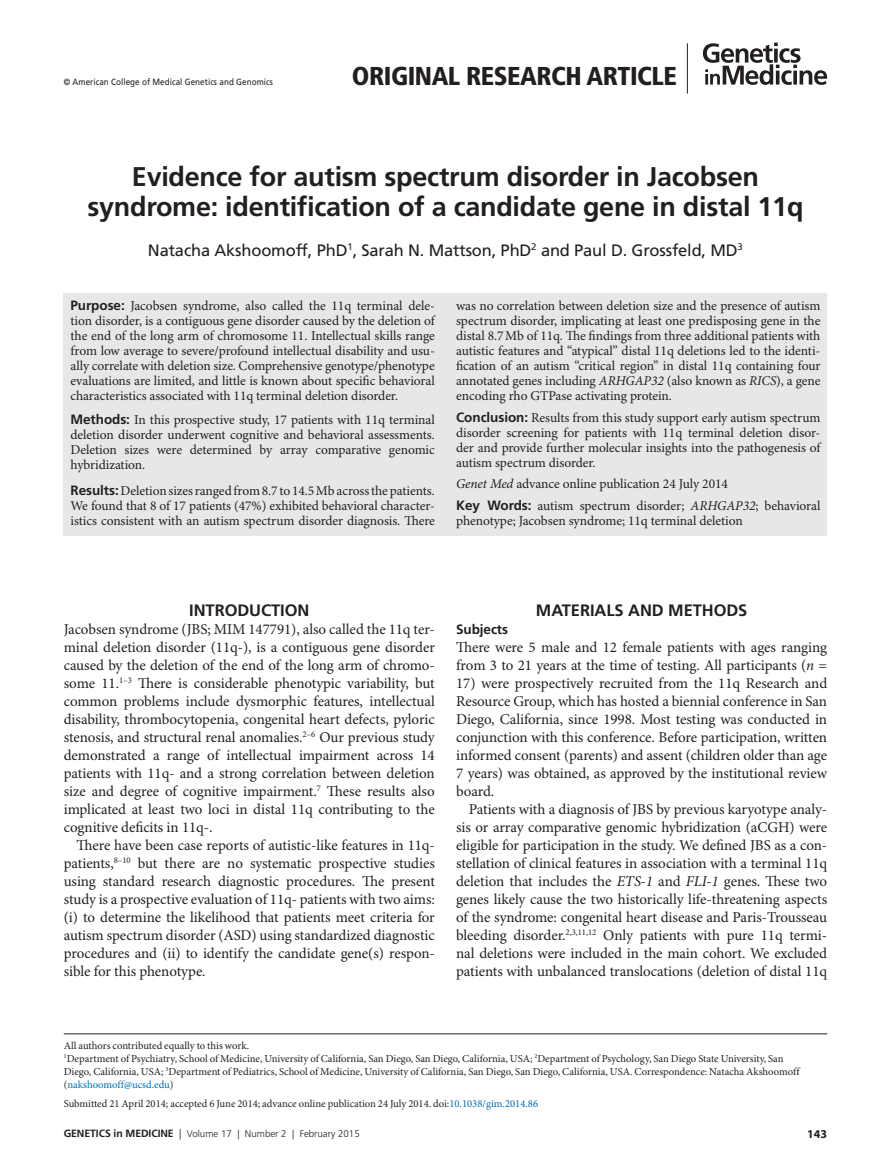
<style>
.page{position:relative;width:891px;height:1175px;background:#fff}
.page>*{position:absolute;margin:0;border:0;box-sizing:border-box;transform-origin:0 0}
.t1{font:700 27px/30px "Frutiger LT Pro";letter-spacing:-.01em;color:#231f20;text-align:center}
.t2{font:900 condensed 25.8px "Frutiger LT Pro";letter-spacing:-.02em;color:#231f20}
.t3{font:16.5px "Frutiger LT Pro";letter-spacing:-.01em;color:#231f20}
.t4{font:700 16.5px "Frutiger LT Pro";letter-spacing:-.005em;color:#231f20}
.t5{font:15px/18px "Minion Pro";letter-spacing:-.005em;color:#231f20;text-align:justify}
.t6{font:13.5px/15px "Minion Pro";letter-spacing:-.005em;color:#231f20;text-align:justify}
.t7{font:700 13.5px "Frutiger LT Pro";letter-spacing:-.005em;color:#231f20}
.t8{font:700 12px "Myriad Pro";color:#231f20}
.t9{font:10.65px/12.9px "Minion Pro";color:#231f20}
.t10{font:300 9.75px "Frutiger LT Pro";color:#231f20}
.t11{font:9px "Frutiger LT Pro";letter-spacing:.005em;color:#231f20;scale:.9 1}
.s1{font-family:"Frutiger LT Pro";font-weight:700}
.s2{font-style:italic}
.s3{color:#006cb3}
.s4{font-weight:700;font-size:10.5px}
.s5{font-size:10.5px}
</style>
<div class="page">
<hr style="left:687px;top:43px;width:1px;height:51px;background:#231f20">
<svg style="left:703px;top:43px;width:124px;height:42px"></svg>
<div style="left:64px;top:293px;width:763px;height:243px;background:#e6e7e9"></div>
<hr style="left:64px;top:1033px;width:763px;height:1px;background:#231f20">
<p class="t11" style="left:64px;top:76px;width:234px">© American College of Medical Genetics and Genomics</p>
<h2 class="t2" style="left:352px;top:60px;width:326px">ORIGINAL RESEARCH ARTICLE</h2>
<h1 class="t1" style="left:87px;top:162px;width:718px">Evidence for autism spectrum disorder in Jacobsen syndrome: identification of a candidate gene in distal 11q</h1>
<p class="t3" style="left:148px;top:240px;width:597px">Natacha Akshoomoff, PhD<sup>1</sup>, Sarah N. Mattson, PhD<sup>2</sup> and Paul D. Grossfeld, MD<sup>3</sup></p>
<p class="t6" style="left:71px;top:299px;width:366px"><span class="s1">Purpose:</span> Jacobsen syndrome, also called the 11q terminal dele&shy;tion disorder, is a contiguous gene disorder caused by the deletion of the end of the long arm of chromosome 11. Intellectual skills range from low average to severe/profound intellectual disability and usu&shy;ally correlate with deletion size. Comprehensive genotype/phenotype evaluations are limited, and little is known about specific behavioral characteristics associated with 11q terminal deletion disorder.</p>
<p class="t6" style="left:71px;top:413px;width:366px"><span class="s1">Methods:</span> In this prospective study, 17 patients with 11q terminal deletion disorder underwent cognitive and behavioral assessments.<br>Deletion sizes were determined by array comparative genomic hybridization.</p>
<p class="t6" style="left:71px;top:483px;width:366px"><span class="s1">Results:</span> Deletion sizes ranged from 8.7 to 14.5Mb across the patients.<br>We found that 8 of 17 patients (47%) exhibited behavioral character&shy;istics consistent with an autism spectrum disorder diagnosis. There</p>
<p class="t6" style="left:456px;top:299px;width:366px">was no correlation between deletion size and the presence of autism spectrum disorder, implicating at least one predisposing gene in the distal 8.7Mb of 11q. The findings from three additional patients with autistic features and “atypical” distal 11q deletions led to the identi&shy;fication of an autism “critical region” in distal 11q containing four annotated genes including <span class="s2">ARHGAP32</span> (also known as <span class="s2">RICS</span>), a gene encoding rho GTPase activating protein.</p>
<p class="t6" style="left:456px;top:410px;width:366px"><span class="s1">Conclusion:</span> Results from this study support early autism spectrum disorder screening for patients with 11q terminal deletion disor&shy;der and provide further molecular insights into the pathogenesis of autism spectrum disorder.</p>
<p class="t6" style="left:456px;top:474px;width:366px;line-height:21.8px"><span class="s2">Genet Med</span> advance online publication 24 July 2014<br><span class="s1">Key Words:</span> autism spectrum disorder; <span class="s2">ARHGAP32</span>; behavioral</p>
<p class="t6" style="left:456px;top:514px;width:288px">phenotype; Jacobsen syndrome; 11q terminal deletion</p>
<p class="t4" style="left:189px;top:600px;width:122px">introduction</p>
<p class="t5" style="left:64px;top:620px;width:373px">Jacobsen syndrome (JBS; MIM 147791), also called the 11q ter&shy;minal deletion disorder (11q-), is a contiguous gene disorder caused by the deletion of the end of the long arm of chromo&shy;some 11.<sup>1–3</sup> There is considerable phenotypic variability, but common problems include dysmorphic features, intellectual disability, thrombocytopenia, congenital heart defects, pyloric stenosis, and structural renal anomalies.<sup>2–6</sup> Our previous study demonstrated a range of intellectual impairment across 14 patients with 11q- and a strong correlation between deletion size and degree of cognitive impairment.<sup>7</sup> These results also implicated at least two loci in distal 11q contributing to the cognitive deficits in 11q-.</p>
<p class="t5" style="left:64px;top:836px;width:373px;text-indent:13px">There have been case reports of autistic-like features in 11q&shy;patients,<sup>8–10</sup> but there are no systematic prospective studies using standard research diagnostic procedures. The present study is a prospective evaluation of 11q- patients with two aims: (i) to determine the likelihood that patients meet criteria for autism spectrum disorder (ASD) using standardized diagnostic procedures and (ii) to identify the candidate gene(s) respon&shy;sible for this phenotype.</p>
<p class="t4" style="left:536px;top:600px;width:213px">MATERIALS AND METHODS</p>
<p class="t7" style="left:456px;top:621px;width:54px">Subjects</p>
<p class="t5" style="left:456px;top:638px;width:373px">There were 5 male and 12 female patients with ages ranging from 3 to 21 years at the time of testing. All participants (<span class="s2">n</span> =</p>
<p class="t5" style="left:456px;top:674px;width:373px">17) were prospectively recruited from the 11q Research and Resource Group, which has hosted a biennial conference in San Diego, California, since 1998. Most testing was conducted in conjunction with this conference. Before participation, written informed consent (parents) and assent (children older than age 7 years) was obtained, as approved by the institutional review board.</p>
<p class="t5" style="left:456px;top:800px;width:373px;text-indent:13px">Patients with a diagnosis of JBS by previous karyotype analy&shy;sis or array comparative genomic hybridization (aCGH) were eligible for participation in the study. We defined JBS as a con&shy;stellation of clinical features in association with a terminal 11q deletion that includes the <span class="s2">ETS-1</span> and <span class="s2">FLI-1</span> genes. These two genes likely cause the two historically life-threatening aspects of the syndrome: congenital heart disease and Paris-Trousseau bleeding disorder.<sup>2,3,11,12</sup> Only patients with pure 11q termi&shy;nal deletions were included in the main cohort. We excluded patients with unbalanced translocations (deletion of distal 11q</p>
<p class="t9" style="left:64px;top:1039px;width:737px">All authors contributed equally to this work.<br><sup>1</sup>Department of Psychiatry, School of Medicine, University of California, San Diego, San Diego, California, USA; <sup>2</sup>Department of Psychology, San Diego State University, San Diego, California, USA; <sup>3</sup>Department of Pediatrics, School of Medicine, University of California, San Diego, San Diego, California, USA. Correspondence: Natacha Akshoomoff (<span class="s3">nakshoomoff@ucsd.edu</span>)</p>
<p class="t9" style="left:64px;top:1097px;width:476px">Submitted 21 April 2014; accepted 6 June 2014; advance online publication 24 July 2014. doi:<span class="s3">10.1038/gim.2014.86</span></p>
<p class="t10" style="left:64px;top:1128px;width:298px"><span class="s4">Genetics in medicine</span> <span class="s5">|</span> Volume 17 | Number 2 | February 2015</p>
<p class="t8" style="left:807px;top:1126px;width:21px">143</p>
</div>
